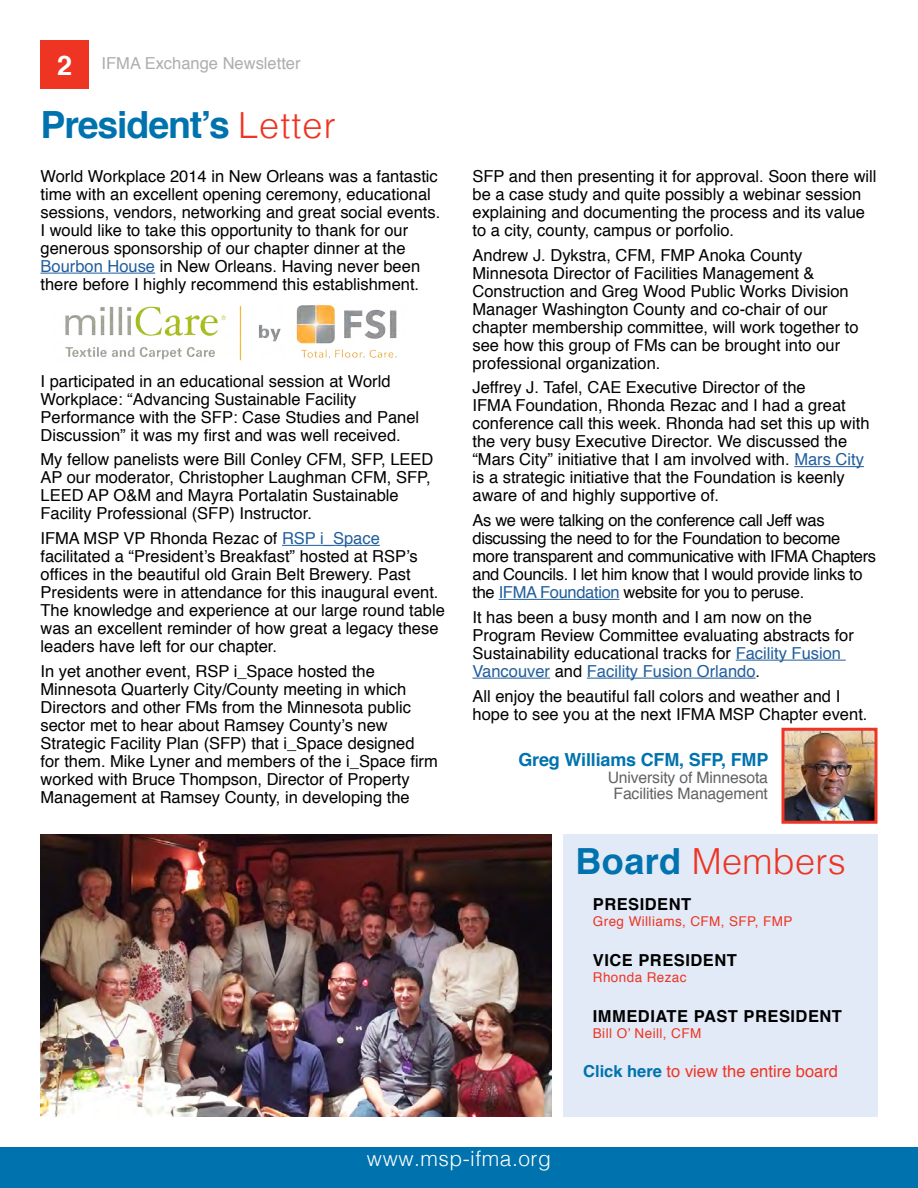
<style>
.page{position:relative;width:918px;height:1188px;background:#fff}
.page>*{position:absolute;margin:0;border:0;box-sizing:border-box;transform-origin:0 0}
.t1{font:700 37.5px "Helvetica";letter-spacing:-.03em;color:#0073ae}
.t2{font:300 36px "Helvetica";letter-spacing:.01em;color:#ee3524}
.t3{font:300 21px "Helvetica";letter-spacing:.025em;color:#fff}
.t4{font:700 18px "Helvetica";letter-spacing:-.01em;color:#0073ae}
.t5{font:16.5px/18px "Helvetica";color:#000}
.t6{font:16.5px/18px "Helvetica";letter-spacing:-.02em;color:#000}
.t7{font:700 16.5px "Helvetica";letter-spacing:.03em;color:#000}
.t8{font:16.5px "Helvetica";color:#ee3524}
.t9{font:16.5px "Helvetica";color:#acaeb1}
.t10{font:15.75px/16.5px "Helvetica";letter-spacing:-.01em;color:#636466;text-align:center}
.t11{font:13.5px "Helvetica";letter-spacing:.03em;color:#ee3524}
.s1{font-weight:700;font-size:27px;color:#fff}
.s2{font-weight:300;font-size:36px;color:#ee3524}
.s3{color:#215e9e}
.s4{font-weight:700;color:#0073ae}
</style>
<div class="page">
<div style="left:0;top:1148px;width:918px;height:40px;background:#0073ae"></div>
<div style="left:40px;top:40px;width:49px;height:49px;background:#ee3524"></div>
<hr style="left:40px;top:273px;width:115px;height:1px;background:#215e9e">
<hr style="left:282px;top:545px;width:98px;height:1px;background:#215e9e">
<hr style="left:794px;top:466px;width:70px;height:1px;background:#215e9e">
<hr style="left:499px;top:599px;width:120px;height:1px;background:#215e9e">
<hr style="left:736px;top:660px;width:110px;height:1px;background:#215e9e">
<hr style="left:472px;top:678px;width:78px;height:1px;background:#215e9e">
<hr style="left:587px;top:678px;width:169px;height:1px;background:#215e9e">
<img style="left:781px;top:727px;width:97px;height:97px">
<div style="left:563px;top:835px;width:315px;height:282px;background:#e1eaf6"></div>
<img style="left:65px;top:305px;width:332px;height:56px">
<img style="left:40px;top:835px;width:511px;height:282px">
<p class="t9" style="left:57px;top:51px;width:245px"><span class="s1">2</span> IFMA Exchange Newsletter</p>
<h1 class="t1" style="left:40px;top:94px;width:297px">President’s <span class="s2">Letter</span></h1>
<p class="t5" style="left:40px;top:168px;width:401px">World Workplace 2014 in New Orleans was a fantastic time with an excellent opening ceremony, educational sessions, vendors, networking and great social events.<br>I would like to take this opportunity to thank for our generous sponsorship of our chapter dinner at the <span class="s3">Bourbon House</span> in New Orleans. Having never been there before I highly recommend this establishment.</p>
<p class="t5" style="left:40px;top:372px;width:380px">I participated in an educational session at World Workplace: “Advancing Sustainable Facility Performance with the SFP: Case Studies and Panel Discussion” it was my first and was well received.</p>
<p class="t5" style="left:40px;top:451px;width:395px">My fellow panelists were Bill Conley CFM, SFP, LEED AP our moderator, Christopher Laughman CFM, SFP, LEED AP O&amp;M and Mayra Portalatin Sustainable Facility Professional (SFP) Instructor.</p>
<p class="t5" style="left:40px;top:530px;width:406px">IFMA MSP VP Rhonda Rezac of <span class="s3">RSP i_Space </span>facilitated a “President’s Breakfast” hosted at RSP’s offices in the beautiful old Grain Belt Brewery. Past Presidents were in attendance for this inaugural event.<br>The knowledge and experience at our large round table was an excellent reminder of how great a legacy these leaders have left for our chapter.</p>
<p class="t5" style="left:40px;top:663px;width:399px">In yet another event, RSP i_Space hosted the Minnesota Quarterly City/County meeting in which Directors and other FMs from the Minnesota public sector met to hear about Ramsey County’s new Strategic Facility Plan (SFP) that i_Space designed for them. Mike Lyner and members of the i_Space firm worked with Bruce Thompson, Director of Property Management at Ramsey County, in developing the</p>
<p class="t5" style="left:472px;top:168px;width:406px">SFP and then presenting it for approval. Soon there will be a case study and quite possibly a webinar session explaining and documenting the process and its value to a city, county, campus or porfolio.</p>
<p class="t5" style="left:472px;top:246px;width:388px">Andrew J. Dykstra, CFM, FMP Anoka County Minnesota Director of Facilities Management &amp; Construction and Greg Wood Public Works Division Manager Washington County and co-chair of our chapter membership committee, will work together to see how this group of FMs can be brought into our professional organization.</p>
<p class="t5" style="left:472px;top:379px;width:399px">Jeffrey J. Tafel, CAE Executive Director of the<br>IFMA Foundation, Rhonda Rezac and I had a great conference call this week. Rhonda had set this up with the very busy Executive Director. We discussed the “Mars City” initiative that I am involved with. <span class="s3">Mars City </span>is a strategic initiative that the Foundation is keenly aware of and highly supportive of.</p>
<p class="t6" style="left:472px;top:512px;width:405px">As we were talking on the conference call Jeff was discussing the need to for the Foundation to become more transparent and communicative with IFMA Chapters and Councils. I let him know that I would provide links to the <span class="s3">IFMA Foundation</span> website for you to peruse.</p>
<p class="t5" style="left:472px;top:609px;width:383px">It has been a busy month and I am now on the Program Review Committee evaluating abstracts for Sustainability educational tracks for <span class="s3">Facility Fusion Vancouver</span> and <span class="s3">Facility Fusion Orlando</span>.</p>
<p class="t5" style="left:472px;top:687px;width:397px">All enjoy the beautiful fall colors and weather and I hope to see you at the next IFMA MSP Chapter event.</p>
<p class="t4" style="left:518px;top:745px;width:251px">Greg Williams CFM, SFP, FMP</p>
<p class="t10" style="left:608px;top:769px;width:162px">University of Minnesota<br>Facilities Management</p>
<h2 class="t2" style="left:576px;top:831px;width:272px"><span class="s4">Board</span> Members</h2>
<p class="t7" style="left:593px;top:890px;width:100px">PRESIDENT</p>
<p class="t11" style="left:593px;top:911px;width:201px">Greg Williams, CFM, SFP, FMP</p>
<p class="t7" style="left:593px;top:947px;width:145px">VICE PRESIDENT</p>
<p class="t11" style="left:593px;top:967px;width:95px">Rhonda Rezac</p>
<p class="t7" style="left:593px;top:1003px;width:251px">IMMEDIATE PAST PRESIDENT</p>
<p class="t11" style="left:593px;top:1023px;width:110px">Bill O’ Neill, CFM</p>
<p class="t8" style="left:583px;top:1058px;width:256px"><span class="s4">Click here</span> to view the entire board</p>
<p class="t3" style="left:367px;top:1141px;width:186px">www.msp-ifma.org</p>
</div>
